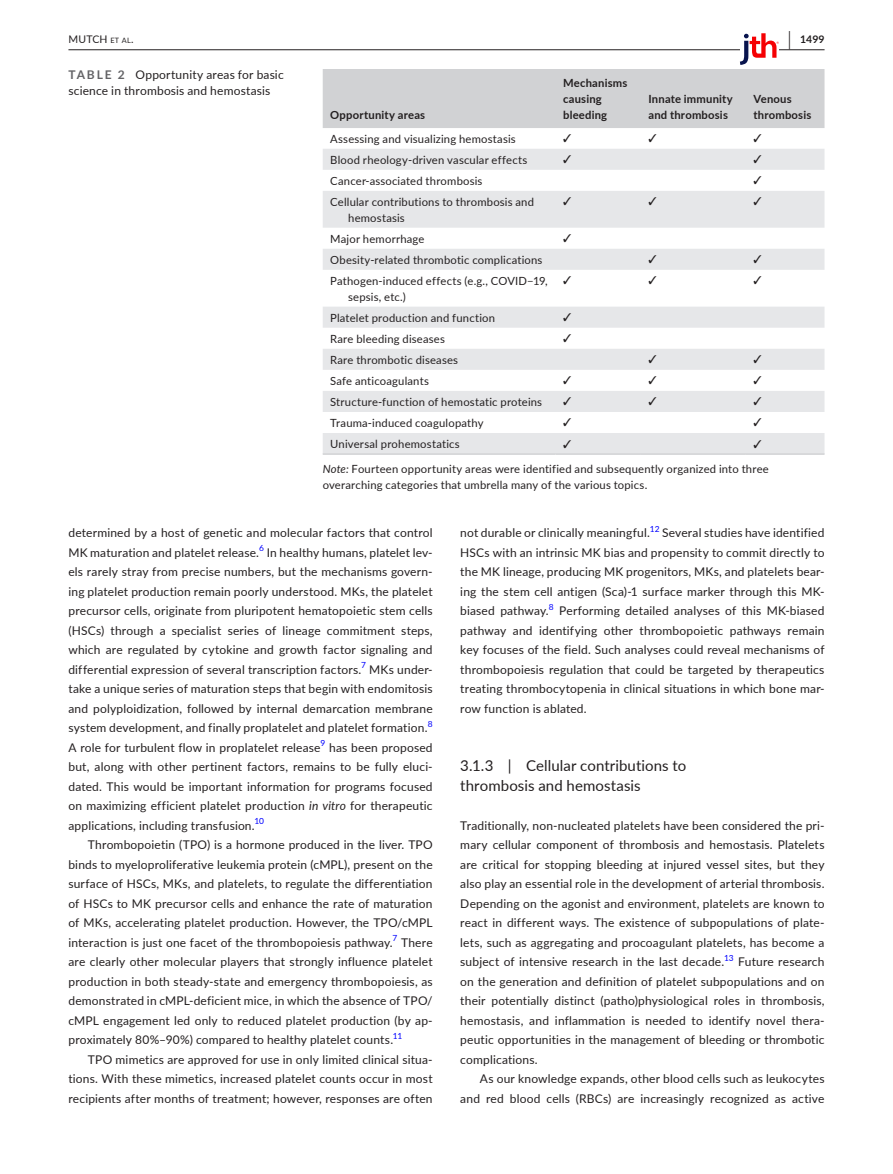
<style>
.page{position:relative;width:893px;height:1174px;background:#fff}
.page>*{position:absolute;margin:0;border:0;box-sizing:border-box;transform-origin:0 0}
.t1{font:15px/19.5px "Lato";letter-spacing:.005em;color:#231f20}
.t2{font:12px/19.5px "Lato";letter-spacing:.015em;color:#231f20;text-align:justify}
.t3{font:11.25px/15.8px "Lato";letter-spacing:.015em;color:#231f20}
.t4{font:700 11.25px/15.8px "Lato";letter-spacing:.02em;color:#231f20}
.t5{font:11.25px "STIX";color:#231f20}
.t6{font:10.5px "Lato";letter-spacing:.015em;color:#231f20}
.t7{font:700 10.5px "Lato";color:#231f20}
.t8{font:8.4px "Lato";color:#00f}
.s1{font-size:7.35px}
.s2{font-size:19.5px}
.s3{font-weight:700;color:#636366}
.s4{font-style:italic}
</style>
<div class="page">
<hr style="left:68px;top:49px;width:756px;height:1px;background:#231f20">
<svg style="left:323px;top:33px;width:501px;height:95px"></svg>
<svg style="left:323px;top:149px;width:501px;height:304px;fill:#e6e7e9"></svg>
<hr style="left:323px;top:453px;width:233px;height:2px;background:#d1d2d4">
<hr style="left:556px;top:453px;width:85px;height:2px;background:#d1d2d4">
<hr style="left:641px;top:453px;width:105px;height:2px;background:#d1d2d4">
<hr style="left:746px;top:453px;width:78px;height:2px;background:#d1d2d4">
<p class="t6" style="left:68px;top:31px;width:67px">MUTCH <span class="s1">et al</span>.</p>
<p class="t7" style="left:789px;top:31px;width:37px"><span class="s2">|</span> 1499</p>
<p class="t2" style="left:68px;top:66px;width:217px;line-height:16.5px"><span class="s3">TABLE 2</span> Opportunity areas for basic science in thrombosis and hemostasis</p>
<p class="t4" style="left:330px;top:106px;width:96px">Opportunity areas</p>
<p class="t4" style="left:563px;top:75px;width:66px">Mechanisms causing bleeding</p>
<p class="t4" style="left:648px;top:91px;width:86px">Innate immunity and thrombosis</p>
<p class="t4" style="left:753px;top:91px;width:59px">Venous thrombosis</p>
<p class="t3" style="left:330px;top:130px;width:187px">Assessing and visualizing hemostasis</p>
<p class="t5" style="left:563px;top:131px;width:10px">✓</p>
<p class="t5" style="left:648px;top:131px;width:10px">✓</p>
<p class="t5" style="left:753px;top:131px;width:10px">✓</p>
<p class="t3" style="left:330px;top:151px;width:199px">Blood rheology-driven vascular effects</p>
<p class="t5" style="left:563px;top:152px;width:10px">✓</p>
<p class="t5" style="left:753px;top:152px;width:10px">✓</p>
<p class="t3" style="left:330px;top:172px;width:154px">Cancer-associated thrombosis</p>
<p class="t5" style="left:753px;top:173px;width:10px">✓</p>
<p class="t3" style="left:348px;top:193px;width:187px;text-indent:-18px">Cellular contributions to thrombosis and hemostasis</p>
<p class="t5" style="left:563px;top:194px;width:10px">✓</p>
<p class="t5" style="left:648px;top:194px;width:10px">✓</p>
<p class="t5" style="left:753px;top:194px;width:10px">✓</p>
<p class="t3" style="left:330px;top:230px;width:96px">Major hemorrhage</p>
<p class="t5" style="left:563px;top:231px;width:10px">✓</p>
<p class="t3" style="left:330px;top:251px;width:214px">Obesity-related thrombotic complications</p>
<p class="t5" style="left:648px;top:252px;width:10px">✓</p>
<p class="t5" style="left:753px;top:252px;width:10px">✓</p>
<p class="t3" style="left:348px;top:272px;width:201px;text-indent:-18px">Pathogen-induced effects (e.g., COVID−19, sepsis, etc.)</p>
<p class="t5" style="left:563px;top:273px;width:10px">✓</p>
<p class="t5" style="left:648px;top:273px;width:10px">✓</p>
<p class="t5" style="left:753px;top:273px;width:10px">✓</p>
<p class="t3" style="left:330px;top:309px;width:166px">Platelet production and function</p>
<p class="t5" style="left:563px;top:309px;width:10px">✓</p>
<p class="t3" style="left:330px;top:330px;width:116px">Rare bleeding diseases</p>
<p class="t5" style="left:563px;top:331px;width:10px">✓</p>
<p class="t3" style="left:330px;top:351px;width:129px">Rare thrombotic diseases</p>
<p class="t5" style="left:648px;top:352px;width:10px">✓</p>
<p class="t5" style="left:753px;top:352px;width:10px">✓</p>
<p class="t3" style="left:330px;top:372px;width:100px">Safe anticoagulants</p>
<p class="t5" style="left:563px;top:373px;width:10px">✓</p>
<p class="t5" style="left:648px;top:373px;width:10px">✓</p>
<p class="t5" style="left:753px;top:373px;width:10px">✓</p>
<p class="t3" style="left:330px;top:393px;width:213px">Structure-function of hemostatic proteins</p>
<p class="t5" style="left:563px;top:394px;width:10px">✓</p>
<p class="t5" style="left:648px;top:394px;width:10px">✓</p>
<p class="t5" style="left:753px;top:394px;width:10px">✓</p>
<p class="t3" style="left:330px;top:414px;width:155px">Trauma-induced coagulopathy</p>
<p class="t5" style="left:563px;top:415px;width:10px">✓</p>
<p class="t5" style="left:753px;top:415px;width:10px">✓</p>
<p class="t3" style="left:330px;top:436px;width:131px">Universal prohemostatics</p>
<p class="t5" style="left:563px;top:436px;width:10px">✓</p>
<p class="t5" style="left:753px;top:436px;width:10px">✓</p>
<p class="t3" style="left:323px;top:460px;width:448px"><span class="s4">Note:</span> Fourteen opportunity areas were identified and subsequently organized into three overarching categories that umbrella many of the various topics.</p>
<p class="t2" style="left:68px;top:522px;width:366px">determined by a host of genetic and molecular factors that control<br>MK maturation and platelet release.</p>
<p class="t8" style="left:259px;top:542px;width:6px">6</p>
<p class="t2" style="left:68px;top:542px;width:366px;text-indent:198px">In healthy humans, platelet lev&shy;els rarely stray from precise numbers, but the mechanisms govern&shy;ing platelet production remain poorly understood. MKs, the platelet precursor cells, originate from pluripotent hematopoietic stem cells (HSCs) through a specialist series of lineage commitment steps, which are regulated by cytokine and growth factor signaling and differential expression of several transcription factors.</p>
<p class="t8" style="left:361px;top:659px;width:6px">7</p>
<p class="t2" style="left:68px;top:659px;width:366px;text-indent:301px">MKs under&shy;take a unique series of maturation steps that begin with endomitosis and polyploidization, followed by internal demarcation membrane system development, and finally proplatelet and platelet formation.</p>
<p class="t8" style="left:428px;top:718px;width:6px">8</p>
<p class="t2" style="left:68px;top:737px;width:254px">A role for turbulent flow in proplatelet release</p>
<p class="t8" style="left:321px;top:737px;width:6px">9</p>
<p class="t2" style="left:68px;top:737px;width:366px;text-indent:261px">has been proposed but, along with other pertinent factors, remains to be fully eluci&shy;dated. This would be important information for programs focused on maximizing efficient platelet production <span class="s4">in vitro</span> for therapeutic applications, including transfusion.<sup>10</sup></p>
<p class="t2" style="left:68px;top:834px;width:366px;text-indent:20px">Thrombopoietin (TPO) is a hormone produced in the liver. TPO binds to myeloproliferative leukemia protein (cMPL), present on the surface of HSCs, MKs, and platelets, to regulate the differentiation of HSCs to MK precursor cells and enhance the rate of maturation of MKs, accelerating platelet production. However, the TPO/cMPL interaction is just one facet of the thrombopoiesis pathway.</p>
<p class="t8" style="left:393px;top:932px;width:6px">7</p>
<p class="t2" style="left:68px;top:932px;width:366px;text-indent:333px">There are clearly other molecular players that strongly influence platelet production in both steady-state and emergency thrombopoiesis, as demonstrated in cMPL-deficient mice, in which the absence of TPO/ cMPL engagement led only to reduced platelet production (by ap&shy;proximately 80%–90%) compared to healthy platelet counts.</p>
<p class="t8" style="left:393px;top:1030px;width:11px">11</p>
<p class="t2" style="left:68px;top:1049px;width:366px;text-indent:20px">TPO mimetics are approved for use in only limited clinical situa&shy;tions. With these mimetics, increased platelet counts occur in most recipients after months of treatment; however, responses are often</p>
<p class="t2" style="left:460px;top:522px;width:191px">not durable or clinically meaningful.</p>
<p class="t8" style="left:650px;top:523px;width:11px">12</p>
<p class="t2" style="left:460px;top:522px;width:366px;text-indent:202px">Several studies have identified HSCs with an intrinsic MK bias and propensity to commit directly to the MK lineage, producing MK progenitors, MKs, and platelets bear&shy;ing the stem cell antigen (Sca)-1 surface marker through this MK&shy;biased pathway.</p>
<p class="t8" style="left:549px;top:601px;width:6px">8</p>
<p class="t2" style="left:460px;top:600px;width:366px;text-indent:99px">Performing detailed analyses of this MK-biased pathway and identifying other thrombopoietic pathways remain key focuses of the field. Such analyses could reveal mechanisms of thrombopoiesis regulation that could be targeted by therapeutics treating thrombocytopenia in clinical situations in which bone mar&shy;row function is ablated.</p>
<p class="t1" style="left:460px;top:755px;width:227px">3.1.3 | Cellular contributions to thrombosis and hemostasis</p>
<p class="t2" style="left:460px;top:815px;width:366px">Traditionally, non-nucleated platelets have been considered the pri&shy;mary cellular component of thrombosis and hemostasis. Platelets are critical for stopping bleeding at injured vessel sites, but they also play an essential role in the development of arterial thrombosis.<br>Depending on the agonist and environment, platelets are known to react in different ways. The existence of subpopulations of plate&shy;lets, such as aggregating and procoagulant platelets, has become a subject of intensive research in the last decade.</p>
<p class="t8" style="left:724px;top:952px;width:11px">13</p>
<p class="t2" style="left:460px;top:951px;width:366px;text-indent:278px">Future research on the generation and definition of platelet subpopulations and on their potentially distinct (patho)physiological roles in thrombosis, hemostasis, and inflammation is needed to identify novel thera&shy;peutic opportunities in the management of bleeding or thrombotic complications.</p>
<p class="t2" style="left:460px;top:1068px;width:366px;text-align:right">As our knowledge expands, other blood cells such as leukocytes and red blood cells (RBCs) are increasingly recognized as active</p>
</div>
